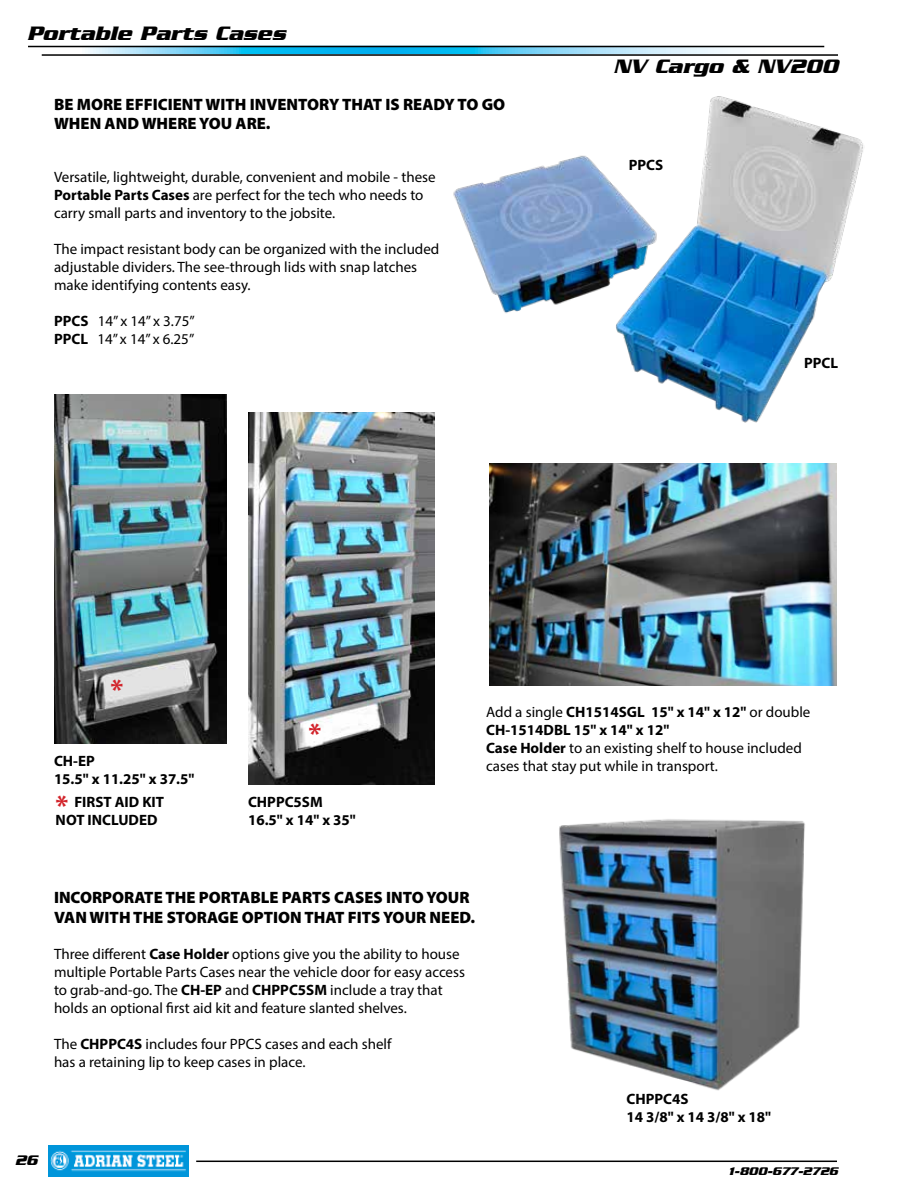
<style>
.page{position:relative;width:918px;height:1188px;background:#fff}
.page>*{position:absolute;margin:0;border:0;box-sizing:border-box;transform-origin:0 0}
.t1{font:700 28.5px "Myriad Pro";color:#d2232a}
.t2{font:italic 700 21px "Serpentine";color:#000}
.t3{font:900 16.5px/19.8px "Myriad Pro";color:#000}
.t4{font:15px/18px "Myriad Pro";color:#000}
.t5{font:700 15px/18px "Myriad Pro";color:#000}
.t6{font:italic 700 15px "Serpentine";color:#000}
.t7{font:italic 700 12px "Serpentine";color:#000}
.s1{font-weight:700}
.s2{font-size:28.5px;color:#d2232a}
</style>
<div class="page">
<svg style="left:79px;top:47px;width:726px;height:7px;background:#71cded"></svg>
<hr style="left:28px;top:46px;width:796px;height:1px;background:#000">
<hr style="left:42px;top:54px;width:796px;height:2px;background:#000">
<hr style="left:196px;top:1161px;width:641px;height:1px;background:#000">
<img style="left:49px;top:1146px;width:140px;height:30px">
<img style="left:453px;top:96px;width:410px;height:327px">
<img style="left:489px;top:464px;width:347px;height:222px">
<img style="left:55px;top:395px;width:171px;height:349px">
<img style="left:248px;top:413px;width:186px;height:372px">
<img style="left:559px;top:819px;width:246px;height:272px">
<h2 class="t2" style="left:27px;top:22px;width:260px">Portable Parts Cases</h2>
<p class="t3" style="left:54px;top:93px;width:453px">BE MORE EFFICIENT WITH INVENTORY THAT IS READY TO GO<br>WHEN AND WHERE YOU ARE.</p>
<p class="t4" style="left:54px;top:168px;width:383px">Versatile, lightweight, durable, convenient and mobile - these<br><span class="s1">Portable Parts Cases</span> are perfect for the tech who needs to carry small parts and inventory to the jobsite.</p>
<p class="t4" style="left:54px;top:240px;width:387px">The impact resistant body can be organized with the included adjustable dividers. The see-through lids with snap latches make identifying contents easy.</p>
<p class="t4" style="left:54px;top:312px;width:142px"><span class="s1">PPCS</span> 14” x 14” x 3.75”<br><span class="s1">PPCL</span> 14” x 14” x 6.25”</p>
<h2 class="t2" style="left:614px;top:55px;width:226px">NV Cargo &amp; NV200</h2>
<p class="t5" style="left:629px;top:155px;width:36px">PPCS</p>
<p class="t5" style="left:804px;top:354px;width:36px">PPCL</p>
<h1 class="t1" style="left:110px;top:671px;width:14px">*</h1>
<h1 class="t1" style="left:308px;top:715px;width:14px">*</h1>
<p class="t5" style="left:54px;top:751px;width:142px">CH-EP<br>15.5" x 11.25" x 37.5"</p>
<p class="t5" style="left:56px;top:793px;width:110px"><span class="s2">*</span> FIRST AID KIT<br>NOT INCLUDED</p>
<p class="t5" style="left:248px;top:792px;width:109px">CHPPC5SM<br>16.5" x 14" x 35"</p>
<p class="t4" style="left:486px;top:703px;width:326px">Add a single <span class="s1">CH1514SGL 15" x 14" x 12"</span> or double <span class="s1">CH-1514DBL 15" x 14" x 12"<br>Case Holder</span> to an existing shelf to house included cases that stay put while in transport.</p>
<p class="t3" style="left:54px;top:887px;width:423px">INCORPORATE THE PORTABLE PARTS CASES INTO YOUR<br>VAN WITH THE STORAGE OPTION THAT FITS YOUR NEED.</p>
<p class="t4" style="left:54px;top:944px;width:413px">Three different <span class="s1">Case Holder</span> options give you the ability to house multiple Portable Parts Cases near the vehicle door for easy access to grab-and-go. The <span class="s1">CH-EP</span> and <span class="s1">CHPPC5SM</span> include a tray that holds an optional first aid kit and feature slanted shelves.</p>
<p class="t4" style="left:54px;top:1034px;width:339px">The <span class="s1">CHPPC4S</span> includes four PPCS cases and each shelf has a retaining lip to keep cases in place.</p>
<p class="t6" style="left:15px;top:1152px;width:24px">26</p>
<p class="t5" style="left:626px;top:1089px;width:146px">CHPPC4S<br>14 3/8" x 14 3/8" x 18"</p>
<p class="t7" style="left:728px;top:1164px;width:111px">1-800-677-2726</p>
</div>
